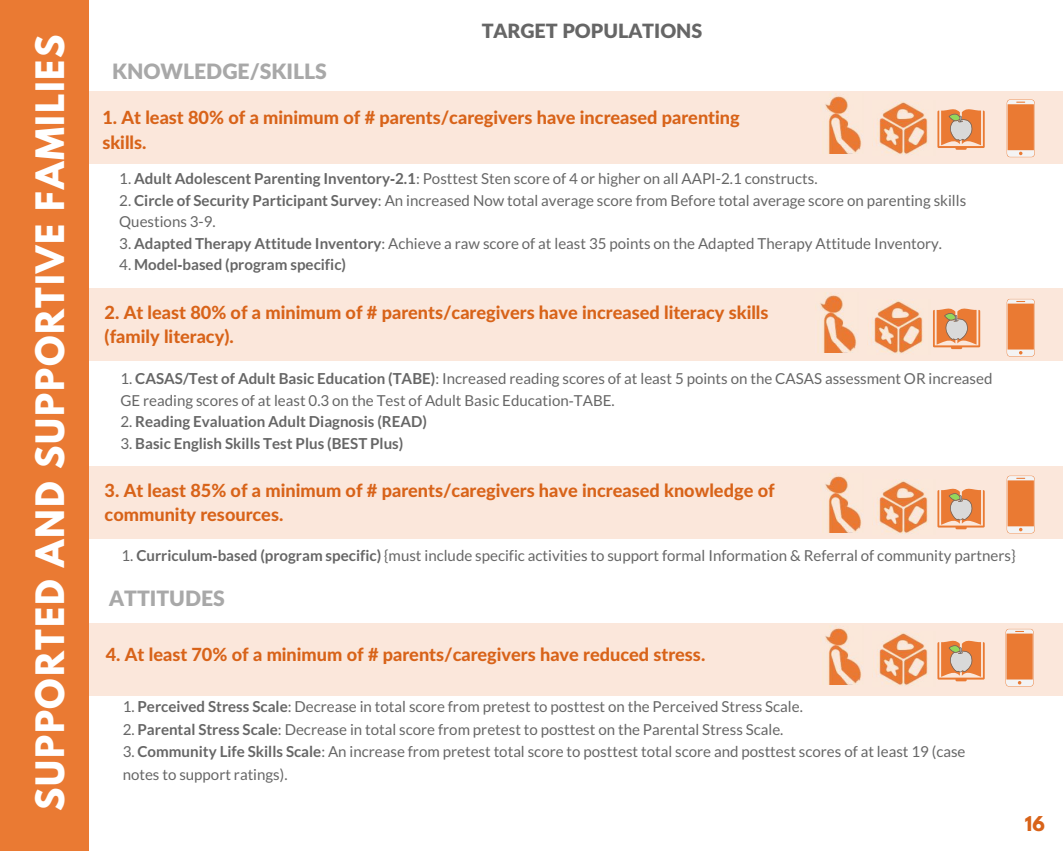
<style>
.page{position:relative;width:1063px;height:851px;background:#fff}
.page>*{position:absolute;margin:0;border:0;box-sizing:border-box;transform-origin:0 0}
.t1{font:700 34.65px "League Spartan";letter-spacing:.05em;color:#fff}
.t2{font:900 21.15px "Lato Latin";color:#a8a8a8}
.t3{font:900 19.65px "Lato Latin";color:#666}
.t4{font:800 18.15px/24.8px "Lato Latin";color:#d86319}
.t5{font:700 18.15px "League Spartan";color:#d86319}
.t6{font:15.15px/21.5px "Lato";color:#666}
.t7{font:700 15.15px "Lato";color:#666}
.s1{font-weight:700}
.s2{font-family:"Liberation Sans";font-weight:700}
.s3{font-weight:400}
.s4{font-family:"Liberation Sans"}
</style>
<div class="page">
<div style="left:0;top:0;width:89px;height:850px;background:#ea7a33"></div>
<div style="left:83px;top:92px;width:980px;height:72px;background:#fbe7db"></div>
<div style="left:82px;top:288px;width:981px;height:72px;background:#fbe7db"></div>
<div style="left:83px;top:466px;width:980px;height:73px;background:#fbe7db"></div>
<div style="left:83px;top:623px;width:980px;height:72px;background:#fbe7db"></div>
<img style="left:825px;top:95px;width:37px;height:58px">
<img style="left:872px;top:101px;width:56px;height:54px">
<svg style="left:937px;top:109px;width:48px;height:41px"></svg>
<img style="left:820px;top:294px;width:37px;height:58px">
<img style="left:871px;top:300px;width:52px;height:54px">
<svg style="left:933px;top:308px;width:47px;height:41px"></svg>
<img style="left:825px;top:475px;width:37px;height:57px">
<img style="left:872px;top:480px;width:56px;height:55px">
<svg style="left:937px;top:488px;width:48px;height:41px"></svg>
<img style="left:825px;top:627px;width:37px;height:57px">
<img style="left:872px;top:632px;width:56px;height:54px">
<svg style="left:937px;top:640px;width:48px;height:41px"></svg>
<svg style="left:1007px;top:100px;width:28px;height:57px"></svg>
<svg style="left:1007px;top:299px;width:28px;height:57px"></svg>
<svg style="left:1007px;top:475px;width:28px;height:58px"></svg>
<svg style="left:1006px;top:628px;width:28px;height:58px"></svg>
<h1 class="t1" style="left:33px;top:810px;width:777px;rotate:-90deg">SUPPORTED AND SUPPORTIVE FAMILIES</h1>
<p class="t3" style="left:482px;top:19px;width:222px">TARGET POPULATIONS</p>
<h2 class="t2" style="left:112px;top:58px;width:216px">KNOWLEDGE/SKILLS</h2>
<p class="t4" style="left:102px;top:104px;width:639px">1. At least 80% of a minimum of # parents/caregivers have increased parenting skills.</p>
<p class="t6" style="left:119px;top:168px;width:700px">1. <span class="s1">Adult Adolescent Parenting Inventory</span><span class="s2">‐</span><span class="s1">2.1</span>: Posttest Sten score of 4 or higher on all AAPI-2.1 constructs.</p>
<p class="t6" style="left:119px;top:189px;width:848px">2. <span class="s1">Circle of Security Participant Survey</span>: An increased Now total average score from Before total average score on parenting skills<br>Questions 3-9.</p>
<p class="t6" style="left:119px;top:232px;width:824px">3. <span class="s1">Adapted Therapy Attitude Inventory</span>: Achieve a raw score of at least 35 points on the Adapted Therapy Attitude Inventory.</p>
<p class="t7" style="left:119px;top:255px;width:228px"><span class="s3">4.</span> Model<span class="s4">‐</span>based (program specific)</p>
<p class="t4" style="left:105px;top:299px;width:665px">2. At least 80% of a minimum of # parents/caregivers have increased literacy skills (family literacy).</p>
<p class="t6" style="left:120px;top:368px;width:874px">1. <span class="s1">CASAS/Test of Adult Basic Education (TABE)</span>: Increased reading scores of at least 5 points on the CASAS assessment OR increased<br>GE reading scores of at least 0.3 on the Test of Adult Basic Education<span class="s4">‐</span>TABE.</p>
<p class="t7" style="left:120px;top:412px;width:308px"><span class="s3">2.</span> Reading Evaluation Adult Diagnosis (READ)</p>
<p class="t7" style="left:120px;top:433px;width:285px"><span class="s3">3.</span> Basic English Skills Test Plus (BEST Plus)</p>
<p class="t4" style="left:105px;top:477px;width:672px">3. At least 85% of a minimum of # parents/caregivers have increased knowledge of community resources.</p>
<p class="t6" style="left:122px;top:544px;width:896px">1. <span class="s1">Curriculum</span><span class="s2">‐</span><span class="s1">based (program specific)</span> {must include specific activities to support formal Information &amp; Referral of community partners}</p>
<h2 class="t2" style="left:109px;top:585px;width:117px">ATTITUDES</h2>
<p class="t4" style="left:106px;top:641px;width:601px">4. At least 70% of a minimum of # parents/caregivers have reduced stress.</p>
<p class="t6" style="left:123px;top:695px;width:682px">1. <span class="s1">Perceived Stress Scale</span>: Decrease in total score from pretest to posttest on the Perceived Stress Scale.</p>
<p class="t6" style="left:123px;top:718px;width:662px">2. <span class="s1">Parental Stress Scale</span>: Decrease in total score from pretest to posttest on the Parental Stress Scale.</p>
<p class="t6" style="left:123px;top:740px;width:844px;line-height:22.5px">3. <span class="s1">Community Life Skills Scale</span>: An increase from pretest total score to posttest total score and posttest scores of at least 19 (case notes to support ratings).</p>
<p class="t5" style="left:1025px;top:814px;width:21px">16</p>
</div>
